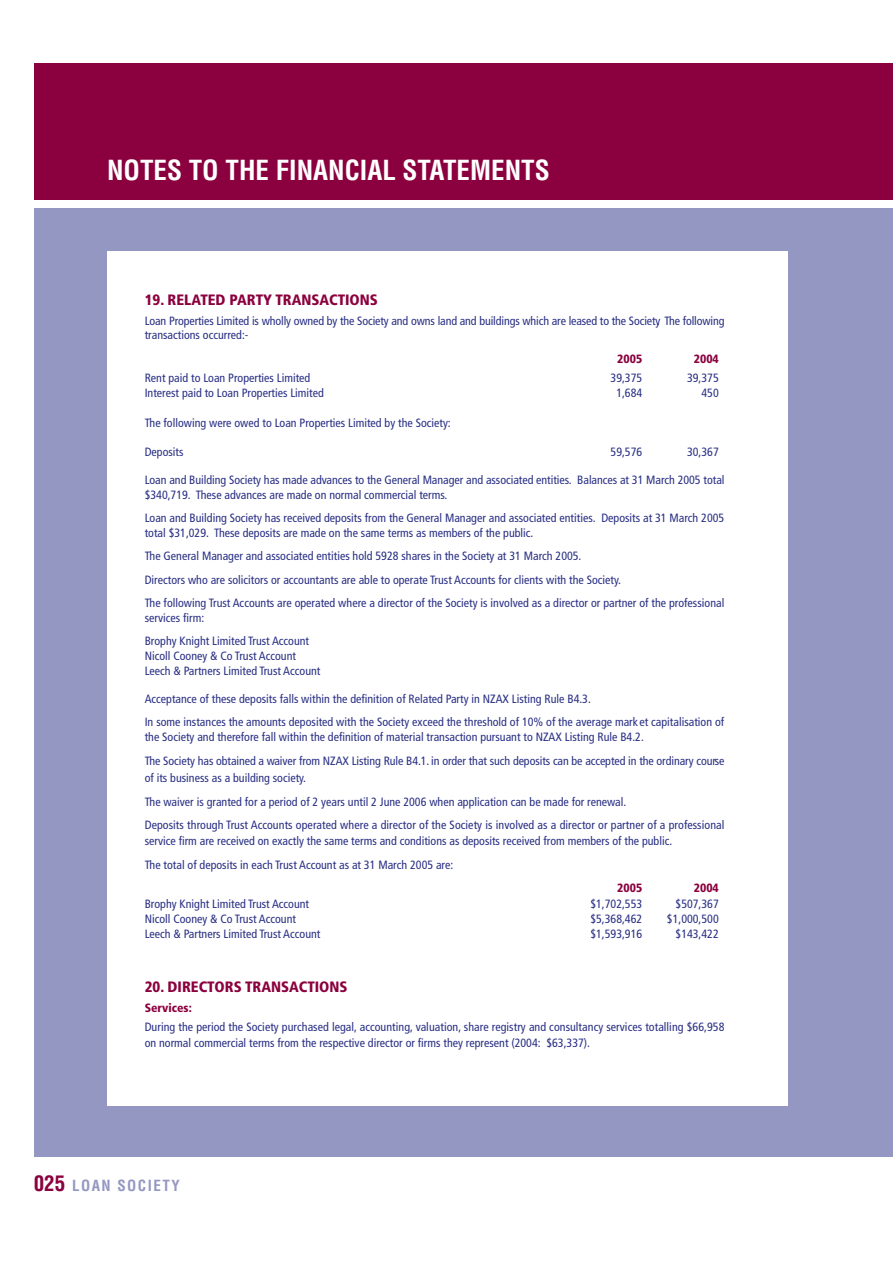
<style>
.page{position:relative;width:893px;height:1263px;background:#fff}
.page>*{position:absolute;margin:0;border:0;box-sizing:border-box;transform-origin:0 0}
.t1{font:700 condensed 27px "Helvetica";color:#fff}
.t2{font:900 condensed 15px "Frutiger";color:#8b003e}
.t3{font:700 condensed 15px "Helvetica";letter-spacing:.1em;color:#9497c1}
.t4{font:condensed 12px/14.9px "Frutiger";color:#282e83}
.t5{font:900 condensed 12px "Frutiger";color:#8b003e}
.s1{font-weight:900;color:#8b003e}
.s2{font-size:21px;color:#8b003e}
</style>
<div class="page">
<hr style="left:892px;top:64px;width:1px;height:212px;background:#9497c1">
<div style="left:34px;top:64px;width:859px;height:136px;background:#8b003e"></div>
<div style="left:34px;top:208px;width:859px;height:948px;background:#9497c1"></div>
<div style="left:107px;top:251px;width:680px;height:854px;background:#fff"></div>
<p class="t1" style="left:107px;top:154px;width:444px">NOTES TO THE FINANCIAL STATEMENTS</p>
<p class="t2" style="left:145px;top:291px;width:235px">19. RELATED PARTY TRANSACTIONS</p>
<p class="t4" style="left:145px;top:313px;width:581px">Loan Properties Limited is wholly owned by the Society and owns land and buildings which are leased to the Society. The following transactions occurred:-</p>
<p class="t5" style="left:617px;top:351px;width:26px">2005</p>
<p class="t5" style="left:694px;top:351px;width:26px">2004</p>
<p class="t4" style="left:145px;top:370px;width:167px">Rent paid to Loan Properties Limited</p>
<p class="t4" style="left:611px;top:370px;width:33px">39,375</p>
<p class="t4" style="left:687px;top:370px;width:33px">39,375</p>
<p class="t4" style="left:145px;top:385px;width:181px">Interest paid to Loan Properties Limited</p>
<p class="t4" style="left:616px;top:385px;width:27px">1,684</p>
<p class="t4" style="left:701px;top:385px;width:19px">450</p>
<p class="t4" style="left:145px;top:415px;width:308px">The following were owed to Loan Properties Limited by the Society:</p>
<p class="t4" style="left:145px;top:445px;width:40px">Deposits</p>
<p class="t4" style="left:611px;top:445px;width:33px">59,576</p>
<p class="t4" style="left:687px;top:445px;width:33px">30,367</p>
<p class="t4" style="left:145px;top:472px;width:581px">Loan and Building Society has made advances to the General Manager and associated entities. Balances at 31 March 2005 total $340,719. These advances are made on normal commercial terms.</p>
<p class="t4" style="left:145px;top:511px;width:581px">Loan and Building Society has received deposits from the General Manager and associated entities. Deposits at 31 March 2005 total $31,029. These deposits are made on the same terms as members of the public.</p>
<p class="t4" style="left:145px;top:545px;width:581px;line-height:23.4px">The General Manager and associated entities hold 5928 shares in the Society at 31 March 2005.<br>Directors who are solicitors or accountants are able to operate Trust Accounts for clients with the Society.<br>The following Trust Accounts are operated where a director of the Society is involved as a director or partner of the professional</p>
<p class="t4" style="left:145px;top:606px;width:166px;line-height:23.4px">services firm:<br>Brophy Knight Limited Trust Account</p>
<p class="t4" style="left:145px;top:649px;width:177px">Nicoll Cooney &amp; Co Trust Account<br>Leech &amp; Partners Limited Trust Account</p>
<p class="t4" style="left:145px;top:687px;width:581px;line-height:23.4px">Acceptance of these deposits falls within the definition of Related Party in NZAX Listing Rule B4.3.<br>In some instances the amounts deposited with the Society exceed the threshold of 10% of the average market capitalisation of</p>
<p class="t4" style="left:145px;top:725px;width:581px;line-height:24.5px">the Society and therefore fall within the definition of material transaction pursuant to NZAX Listing Rule B4.2.<br>The Society has obtained a waiver from NZAX Listing Rule B4.1. in order that such deposits can be accepted in the ordinary course</p>
<p class="t4" style="left:145px;top:766px;width:581px;line-height:23.9px">of its business as a building society.<br>The waiver is granted for a period of 2 years until 2 June 2006 when application can be made for renewal.<br>Deposits through Trust Accounts operated where a director of the Society is involved as a director or partner of a professional</p>
<p class="t4" style="left:145px;top:833px;width:529px">service firm are received on exactly the same terms and conditions as deposits received from members of the public.</p>
<p class="t4" style="left:145px;top:857px;width:310px">The total of deposits in each Trust Account as at 31 March 2005 are:</p>
<p class="t5" style="left:617px;top:881px;width:26px">2005</p>
<p class="t5" style="left:694px;top:881px;width:26px">2004</p>
<p class="t4" style="left:145px;top:896px;width:166px">Brophy Knight Limited Trust Account</p>
<p class="t4" style="left:590px;top:896px;width:53px">$1,702,553</p>
<p class="t4" style="left:676px;top:896px;width:45px">$507,367</p>
<p class="t4" style="left:145px;top:912px;width:153px">Nicoll Cooney &amp; Co Trust Account</p>
<p class="t4" style="left:590px;top:912px;width:53px">$5,368,462</p>
<p class="t4" style="left:667px;top:912px;width:53px">$1,000,500</p>
<p class="t4" style="left:145px;top:927px;width:177px">Leech &amp; Partners Limited Trust Account</p>
<p class="t4" style="left:590px;top:927px;width:53px">$1,593,916</p>
<p class="t4" style="left:676px;top:927px;width:45px">$143,422</p>
<p class="t2" style="left:145px;top:978px;width:204px">20. DIRECTORS TRANSACTIONS</p>
<p class="t4" style="left:145px;top:998px;width:581px;line-height:19.6px"><span class="s1">Services:<br></span>During the period the Society purchased legal, accounting, valuation, share registry and consultancy services totalling $66,958</p>
<p class="t4" style="left:145px;top:1035px;width:447px">on normal commercial terms from the respective director or firms they represent (2004: $63,337).</p>
<p class="t3" style="left:34px;top:1176px;width:148px"><span class="s2">025</span> LOAN SOCIETY</p>
</div>
